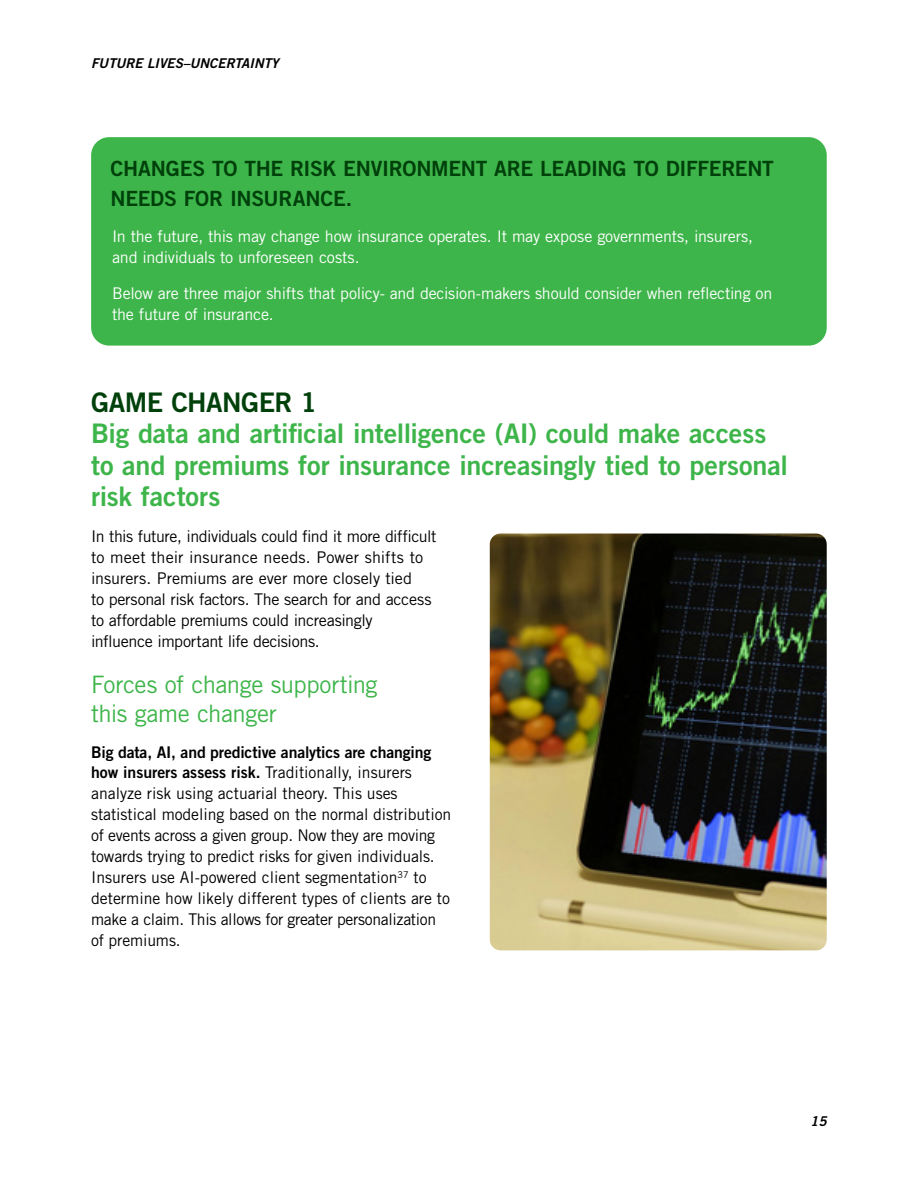
<style>
.page{position:relative;width:918px;height:1188px;background:#fff}
.page>*{position:absolute;margin:0;border:0;box-sizing:border-box;transform-origin:0 0}
.t1{font:27px/31.5px "Trade Gothic LT Std Bd 2";letter-spacing:-.01em;color:#3eb54a}
.t2{font:27px "Trade Gothic LT Std Bd 2";letter-spacing:-.02em;color:#00400b}
.t3{font:24px/28.5px "Trade Gothic LT Std";letter-spacing:-.02em;color:#3eb54a}
.t4{font:21px/30px "Trade Gothic LT Std Bd 2";letter-spacing:-.015em;color:#00400b}
.t5{font:16.2px/21px "Trade Gothic LT Std";letter-spacing:-.01em;color:#000}
.t6{font:16.2px/21px "Trade Gothic LT Std";letter-spacing:-.015em;color:#fff}
.t7{font:16.2px/21px "Trade Gothic LT Std Bd 2";letter-spacing:-.01em;color:#000}
.t8{font:13.5px "Trade Gothic LT Std Bd 2 Obl";color:#000}
.s1{font-family:"Trade Gothic LT Std"}
</style>
<div class="page">
<div style="left:91px;top:137px;width:736px;height:209px;background:#3eb54a;border-radius:18px"></div>
<img style="left:490px;top:534px;width:337px;height:416px">
<p class="t8" style="left:91px;top:55px;width:189px">FUTURE LIVES–UNCERTAINTY</p>
<p class="t4" style="left:111px;top:153px;width:665px">CHANGES TO THE RISK ENVIRONMENT ARE LEADING TO DIFFERENT<br>NEEDS FOR INSURANCE.</p>
<p class="t6" style="left:112px;top:225px;width:643px">In the future, this may change how insurance operates. It may expose governments, insurers, and individuals to unforeseen costs.</p>
<p class="t6" style="left:112px;top:282px;width:662px">Below are three major shifts that policy- and decision-makers should consider when reflecting on the future of insurance.</p>
<h1 class="t2" style="left:91px;top:385px;width:228px">GAME CHANGER 1</h1>
<h1 class="t1" style="left:91px;top:417px;width:698px">Big data and artificial intelligence (AI) could make access to and premiums for insurance increasingly tied to personal risk factors</h1>
<p class="t5" style="left:91px;top:526px;width:347px">In this future, individuals could find it more difficult to meet their insurance needs. Power shifts to insurers. Premiums are ever more closely tied<br>to personal risk factors. The search for and access to affordable premiums could increasingly influence important life decisions.</p>
<h2 class="t3" style="left:91px;top:670px;width:288px">Forces of change supporting this game changer</h2>
<p class="t7" style="left:91px;top:741px;width:342px">Big data, AI, and predictive analytics are changing how insurers assess risk. <span class="s1">Traditionally, insurers</span></p>
<p class="t5" style="left:91px;top:783px;width:362px">analyze risk using actuarial theory. This uses statistical modeling based on the normal distribution of events across a given group. Now they are moving towards trying to predict risks for given individuals.<br>Insurers use AI-powered client segmentation<sup>37</sup> to determine how likely different types of clients are to make a claim. This allows for greater personalization of premiums.</p>
<p class="t8" style="left:810px;top:1113px;width:18px">15</p>
</div>
